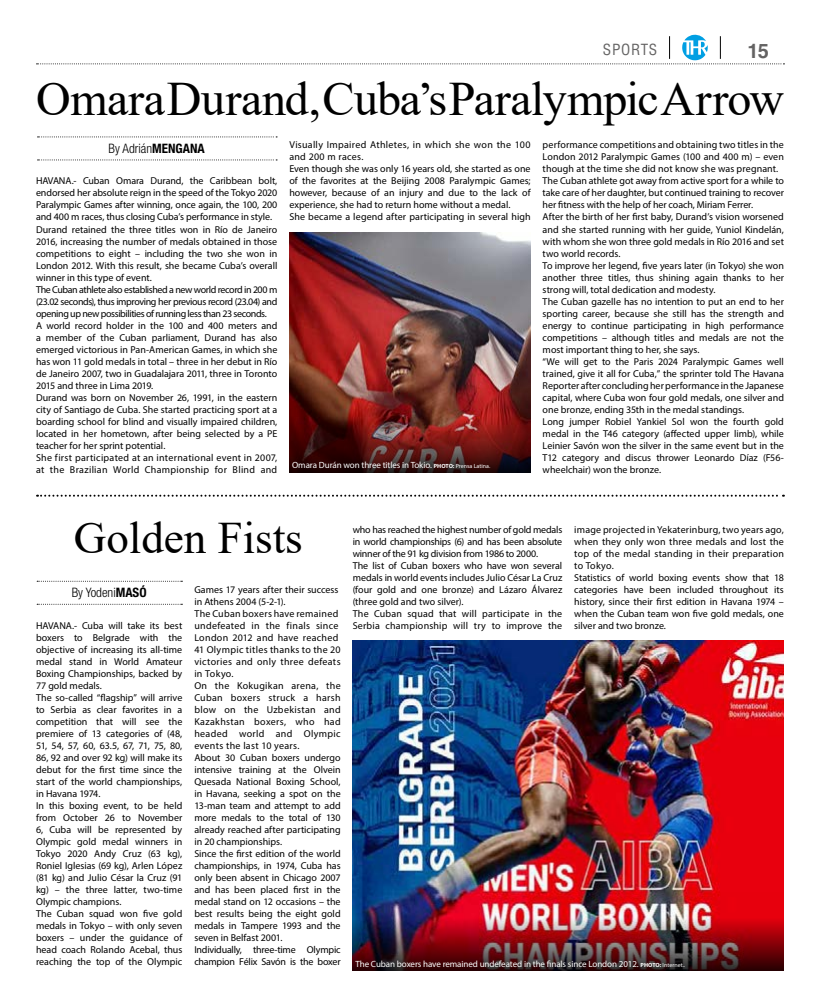
<style>
.page{position:relative;width:820px;height:1007px;background:#fff}
.page>*{position:absolute;margin:0;border:0;box-sizing:border-box;transform-origin:0 0}
.t1{font:48px "Times New Roman";letter-spacing:-.01em;color:#000}
.t2{font:45px "Times New Roman";color:#000}
.t3{font:700 20px "Helvetica LT Std";color:#646363}
.t4{font:condensed 15px "Helvetica LT Std";letter-spacing:.05em;color:#646363}
.t5{font:300 condensed 13px "Helvetica Neue LT Std";color:#000}
.t6{font:10px/12px "Myriad Pro";color:#000}
.t7{font:9px "Myriad Pro";letter-spacing:-.01em;color:#fff}
.s1{font-weight:700}
.s2{font-weight:700;font-size:6px}
.s3{font-size:6px}
</style>
<div class="page">
<svg style="left:36px;top:34px;width:748px;height:30px"></svg>
<img style="left:289px;top:232px;width:241px;height:156px">
<svg style="left:38px;top:136px;width:239px;height:1px"></svg>
<svg style="left:38px;top:159px;width:239px;height:1px"></svg>
<svg style="left:37px;top:494px;width:746px;height:2px"></svg>
<img style="left:352px;top:640px;width:431px;height:252px">
<img style="left:289px;top:388px;width:241px;height:84px">
<img style="left:352px;top:892px;width:431px;height:78px">
<svg style="left:37px;top:580px;width:145px;height:1px"></svg>
<svg style="left:37px;top:603px;width:145px;height:1px"></svg>
<h3 class="t4" style="left:602px;top:40px;width:56px">SPORTS</h3>
<h3 class="t3" style="left:747px;top:38px;width:23px">15</h3>
<h1 class="t1" style="left:36px;top:65px;width:749px">Omara Durand, Cuba’s Paralympic Arrow</h1>
<h3 class="t5" style="left:109px;top:141px;width:98px">By Adrián<span class="s1">MENGANA</span></h3>
<p class="t6" style="left:289px;top:139px;width:243px">Visually Impaired Athletes, in which she won the 100 and 200 m races.<br>Even though she was only 16 years old, she started as one of the favorites at the Beijing 2008 Paralympic Games; however, because of an injury and due to the lack of experience, she had to return home without a medal.<br>She became a legend after participating in several high</p>
<p class="t6" style="left:542px;top:139px;width:243px">performance competitions and obtaining two titles in the London 2012 Paralympic Games (100 and 400 m) – even though at the time she did not know she was pregnant.<br>The Cuban athlete got away from active sport for a while to take care of her daughter, but continued training to recover her fitness with the help of her coach, Miriam Ferrer.<br>After the birth of her first baby, Durand’s vision worsened and she started running with her guide, Yuniol Kindelán, with whom she won three gold medals in Río 2016 and set two world records.<br>To improve her legend, five years later (in Tokyo) she won another three titles, thus shining again thanks to her strong will, total dedication and modesty.<br>The Cuban gazelle has no intention to put an end to her sporting career, because she still has the strength and energy to continue participating in high performance competitions – although titles and medals are not the most important thing to her, she says.<br>“We will get to the Paris 2024 Paralympic Games well trained, give it all for Cuba,” the sprinter told The Havana Reporter after concluding her performance in the Japanese capital, where Cuba won four gold medals, one silver and one bronze, ending 35th in the medal standings.<br>Long jumper Robiel Yankiel Sol won the fourth gold medal in the T46 category (affected upper limb), while Leinier Savón won the silver in the same event but in the T12 category and discus thrower Leonardo Díaz (F56- wheelchair) won the bronze.</p>
<p class="t6" style="left:36px;top:175px;width:243px">HAVANA.- Cuban Omara Durand, the Caribbean bolt, endorsed her absolute reign in the speed of the Tokyo 2020<br>Paralympic Games after winning, once again, the 100, 200 and 400 m races, thus closing Cuba’s performance in style.<br>Durand retained the three titles won in Río de Janeiro 2016, increasing the number of medals obtained in those competitions to eight – including the two she won in London 2012. With this result, she became Cuba’s overall winner in this type of event.<br>The Cuban athlete also established a new world record in 200 m (23.02 seconds), thus improving her previous record (23.04) and opening up new possibilities of running less than 23 seconds.<br>A world record holder in the 100 and 400 meters and a member of the Cuban parliament, Durand has also emerged victorious in Pan-American Games, in which she has won 11 gold medals in total – three in her debut in Río de Janeiro 2007, two in Guadalajara 2011, three in Toronto 2015 and three in Lima 2019.<br>Durand was born on November 26, 1991, in the eastern city of Santiago de Cuba. She started practicing sport at a boarding school for blind and visually impaired children, located in her hometown, after being selected by a PE teacher for her sprint potential.<br>She first participated at an international event in 2007, at the Brazilian World Championship for Blind and</p>
<p class="t7" style="left:292px;top:459px;width:199px">Omara Durán won three titles in Tokio. <span class="s2">PHOTO:</span> <span class="s3">Prensa Latina.</span></p>
<h2 class="t2" style="left:74px;top:505px;width:230px">Golden Fists</h2>
<p class="t6" style="left:352px;top:523px;width:211px">who has reached the highest number of gold medals in world championships (6) and has been absolute winner of the 91 kg division from 1986 to 2000.<br>The list of Cuban boxers who have won several medals in world events includes Julio César La Cruz (four gold and one bronze) and Lázaro Álvarez (three gold and two silver).<br>The Cuban squad that will participate in the Serbia championship will try to improve the</p>
<p class="t6" style="left:574px;top:523px;width:211px">image projected in Yekaterinburg, two years ago, when they only won three medals and lost the top of the medal standing in their preparation to Tokyo.<br>Statistics of world boxing events show that 18 categories have been included throughout its history, since their first edition in Havana 1974 – when the Cuban team won five gold medals, one silver and two bronze.</p>
<p class="t6" style="left:194px;top:583px;width:148px">Games 17 years after their success in Athens 2004 (5-2-1).<br>The Cuban boxers have remained undefeated in the finals since<br>London 2012 and have reached<br>41 Olympic titles thanks to the 20 victories and only three defeats in Tokyo.<br>On the Kokugikan arena, the<br>Cuban boxers struck a harsh blow on the Uzbekistan and<br>Kazakhstan boxers, who had headed world and Olympic events the last 10 years.<br>About 30 Cuban boxers undergo intensive training at the Olvein<br>Quesada National Boxing School, in Havana, seeking a spot on the<br>13-man team and attempt to add more medals to the total of 130 already reached after participating in 20 championships.<br>Since the first edition of the world championships, in 1974, Cuba has only been absent in Chicago 2007 and has been placed first in the medal stand on 12 occasions – the best results being the eight gold medals in Tampere 1993 and the seven in Belfast 2001.<br>Individually, three-time Olympic champion Félix Savón is the boxer</p>
<h3 class="t5" style="left:72px;top:585px;width:76px">By Yodeni<span class="s1">MASÓ</span></h3>
<p class="t6" style="left:36px;top:619px;width:148px">HAVANA.- Cuba will take its best boxers to Belgrade with the objective of increasing its all-time medal stand in World Amateur<br>Boxing Championships, backed by<br>77 gold medals.<br>The so-called “flagship” will arrive to Serbia as clear favorites in a competition that will see the premiere of 13 categories of (48,<br>51, 54, 57, 60, 63.5, 67, 71, 75, 80,<br>86, 92 and over 92 kg) will make its debut for the first time since the start of the world championships, in Havana 1974.<br>In this boxing event, to be held from October 26 to November<br>6, Cuba will be represented by<br>Olympic gold medal winners in<br>Tokyo 2020 Andy Cruz (63 kg),<br>Roniel Iglesias (69 kg), Arlen López (81 kg) and Julio César la Cruz (91 kg) – the three latter, two-time<br>Olympic champions.<br>The Cuban squad won five gold medals in Tokyo – with only seven boxers – under the guidance of head coach Rolando Acebal, thus reaching the top of the Olympic</p>
<p class="t7" style="left:355px;top:958px;width:331px">The Cuban boxers have remained undefeated in the finals since London 2012. <span class="s2">PHOTO:</span> <span class="s3">Internet..</span></p>
</div>
